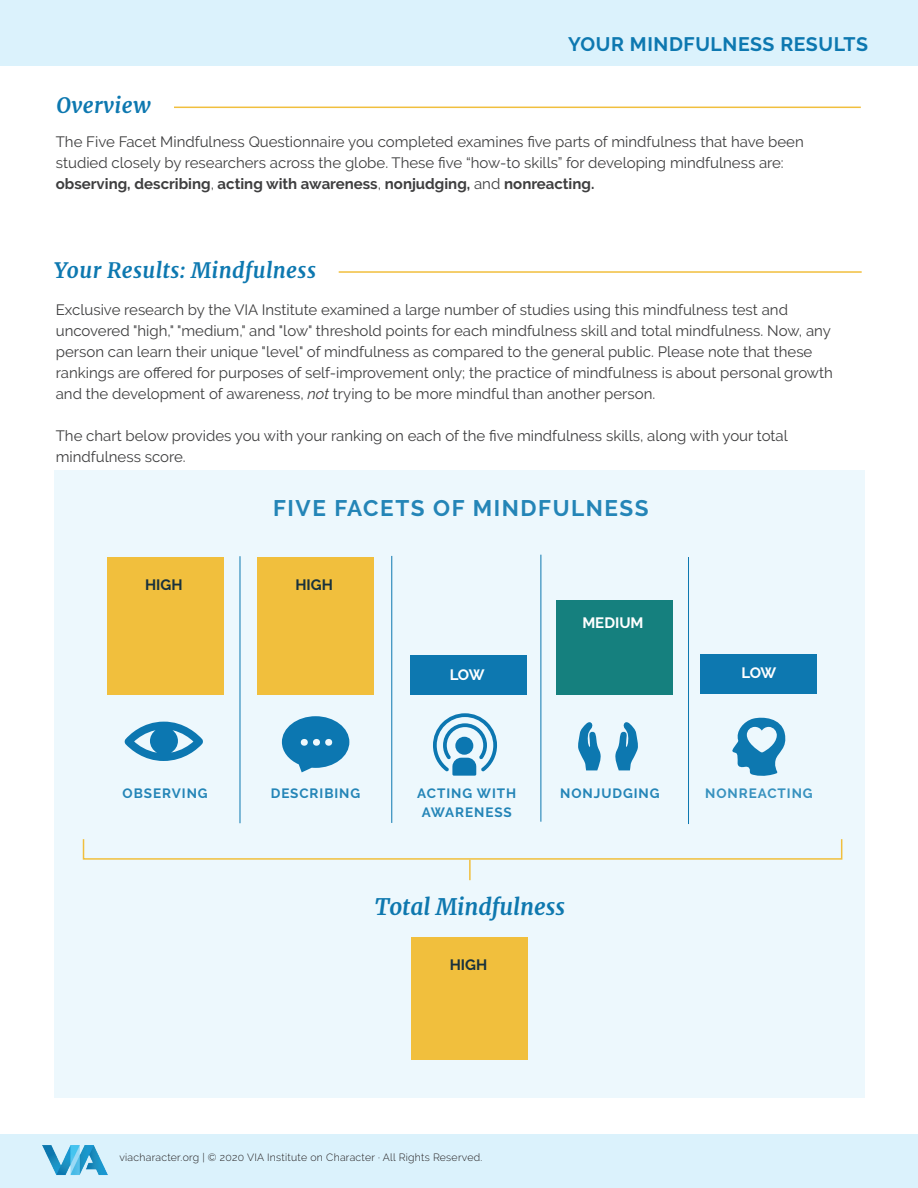
<style>
.page{position:relative;width:918px;height:1188px;background:#fff}
.page>*{position:absolute;margin:0;border:0;box-sizing:border-box;transform-origin:0 0}
.t1{font:700 22.5px "Raleway";letter-spacing:.07em;color:#2485b7}
.t2{font:italic 700 22.5px "Merriweather";color:#0e78af}
.t3{font:italic 700 21px "Merriweather";letter-spacing:.02em;color:#0d78b0}
.t4{font:700 19.5px "Raleway";letter-spacing:.03em;color:#0d78b0}
.t5{font:15px/21px "Raleway";color:#3e3e3f}
.t6{font:700 15px "Raleway";color:#18313c}
.t7{font:700 15px "Raleway";color:#fff}
.t8{font:700 13.5px/19.5px "Raleway";letter-spacing:.07em;color:#2485b7;text-align:center}
.t9{font:700 13.5px "Raleway";letter-spacing:.07em;color:#3892bf}
.t10{font:300 10.5px "Raleway";letter-spacing:.025em;color:#231f20}
.s1{font-weight:700}
.s2{font-style:italic}
</style>
<div class="page">
<div style="left:0;top:1134px;width:918px;height:54px;background:#dbf2fc"></div>
<div style="left:0;top:0;width:918px;height:66px;background:#dbf2fc"></div>
<img style="left:43px;top:1145px;width:65px;height:30px">
<div style="left:54px;top:470px;width:810px;height:627px;background:#edf8fd"></div>
<div style="left:107px;top:558px;width:117px;height:137px;background:#f1bf3d"></div>
<div style="left:257px;top:558px;width:117px;height:137px;background:#f1bf3d"></div>
<div style="left:411px;top:938px;width:117px;height:122px;background:#f1bf3d"></div>
<div style="left:556px;top:600px;width:117px;height:95px;background:#15807e"></div>
<div style="left:410px;top:655px;width:117px;height:40px;background:#0d78b0"></div>
<div style="left:700px;top:654px;width:117px;height:39px;background:#0d78b0"></div>
<hr style="left:240px;top:556px;width:1px;height:267px;background:#0d78b0">
<hr style="left:392px;top:556px;width:1px;height:267px;background:#0d78b0">
<hr style="left:541px;top:555px;width:1px;height:267px;background:#0d78b0">
<hr style="left:688px;top:557px;width:1px;height:267px;background:#0d78b0">
<hr style="left:174px;top:107px;width:687px;height:1px;background:#f1bf3d">
<div style="left:83px;top:838px;width:759px;height:22px;border:2px solid #f1bf3d"></div>
<hr style="left:339px;top:271px;width:523px;height:2px;background:#f1bf3d">
<svg style="left:124px;top:721px;width:79px;height:40px"></svg>
<svg style="left:282px;top:716px;width:67px;height:56px"></svg>
<svg style="left:433px;top:713px;width:64px;height:63px"></svg>
<svg style="left:578px;top:722px;width:60px;height:48px"></svg>
<svg style="left:732px;top:717px;width:54px;height:59px"></svg>
<hr style="left:469px;top:860px;width:2px;height:20px;background:#f1bf3d">
<h2 class="t3" style="left:56px;top:93px;width:96px">Overview</h2>
<h3 class="t4" style="left:568px;top:33px;width:301px">YOUR MINDFULNESS RESULTS</h3>
<p class="t5" style="left:56px;top:131px;width:750px">The Five Facet Mindfulness Questionnaire you completed examines five parts of mindfulness that have been studied closely by researchers across the globe. These five “how-to skills” for developing mindfulness are: <span class="s1">observing, describing</span>, <span class="s1">acting with awareness</span>, <span class="s1">nonjudging,</span> and <span class="s1">nonreacting.</span></p>
<h2 class="t3" style="left:54px;top:258px;width:263px">Your Results: Mindfulness</h2>
<p class="t5" style="left:56px;top:300px;width:779px">Exclusive research by the VIA Institute examined a large number of studies using this mindfulness test and uncovered "high," "medium," and "low" threshold points for each mindfulness skill and total mindfulness. Now, any person can learn their unique "level" of mindfulness as compared to the general public. Please note that these rankings are offered for purposes of self-improvement only; the practice of mindfulness is about personal growth and the development of awareness, <span class="s2">not</span> trying to be more mindful than another person.</p>
<p class="t5" style="left:56px;top:426px;width:734px">The chart below provides you with your ranking on each of the five mindfulness skills, along with your total mindfulness score.</p>
<h1 class="t1" style="left:273px;top:495px;width:377px">FIVE FACETS OF MINDFULNESS</h1>
<p class="t6" style="left:145px;top:576px;width:39px">HIGH</p>
<p class="t6" style="left:295px;top:576px;width:39px">HIGH</p>
<p class="t7" style="left:450px;top:666px;width:36px">LOW</p>
<p class="t7" style="left:582px;top:614px;width:63px">MEDIUM</p>
<p class="t7" style="left:742px;top:665px;width:36px">LOW</p>
<p class="t8" style="left:123px;top:783px;width:87px">OBSERVING</p>
<p class="t8" style="left:271px;top:783px;width:91px">DESCRIBING</p>
<p class="t8" style="left:417px;top:783px;width:100px">ACTING WITH<br>AWARENESS</p>
<p class="t8" style="left:560px;top:783px;width:101px">NONJUDGING</p>
<p class="t9" style="left:705px;top:785px;width:109px">NONREACTING</p>
<h1 class="t2" style="left:375px;top:893px;width:192px">Total Mindfulness</h1>
<p class="t6" style="left:450px;top:956px;width:39px">HIGH</p>
<p class="t10" style="left:119px;top:1151px;width:365px">viacharacter.org | © 2020 VIA Institute on Character · All Rights Reserved.</p>
</div>
